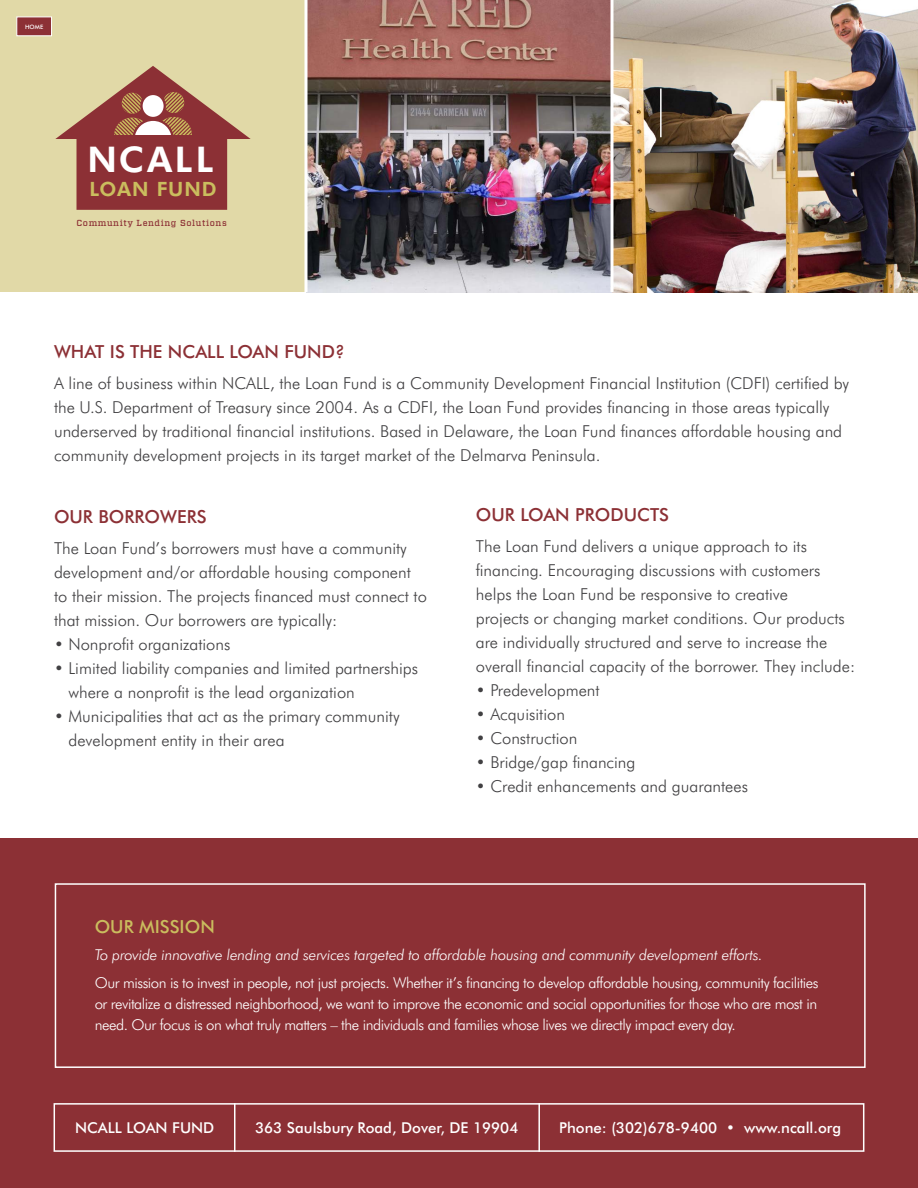
<style>
.page{position:relative;width:918px;height:1188px;background:#fff}
.page>*{position:absolute;margin:0;border:0;box-sizing:border-box;transform-origin:0 0}
.t1{font:800 35.4px "Futura BT";letter-spacing:.075em;color:#fff}
.t2{font:800 19.65px "Futura BT";letter-spacing:.05em;color:#cabd5e}
.t3{font:500 18px "Futura BT";color:#8c3035}
.t4{font:500 18px "Futura BT";color:#cabd5e}
.t5{font:300 16.5px/24px "Futura BT";color:#414042}
.t6{font:300 15px/21px "Futura BT";letter-spacing:-.03em;color:#fff;text-align:justify}
.t7{font:italic 300 15px "Futura BT";letter-spacing:-.01em;color:#fff}
.t8{font:500 15px "Futura BT";color:#fff}
.t9{font:500 8.85px "Vitesse";letter-spacing:.07em;color:#8c3035}
.t10{font:500 6px "Futura BT";color:#fff}
</style>
<div class="page">
<div style="left:0;top:0;width:306px;height:292px;background:#e1d9a7"></div>
<img style="left:308px;top:0;width:302px;height:292px">
<img style="left:614px;top:0;width:304px;height:292px">
<svg style="left:304px;top:0;width:4px;height:292px"></svg>
<svg style="left:610px;top:0;width:4px;height:292px"></svg>
<div style="left:0;top:839px;width:918px;height:349px;background:#8c3035"></div>
<div style="left:55px;top:883px;width:811px;height:185px;border:2px solid #fff"></div>
<div style="left:54px;top:1103px;width:810px;height:49px;border:2px solid #fff"></div>
<hr style="left:234px;top:1103px;width:1px;height:49px;background:#fff">
<hr style="left:538px;top:1103px;width:2px;height:49px;background:#fff">
<svg style="left:55px;top:66px;width:196px;height:144px"></svg>
<hr style="left:660px;top:89px;width:2px;height:48px;background:#fff">
<div style="left:16px;top:17px;width:36px;height:19px;background:#8c3035;border:1px solid #fff"></div>
<p class="t10" style="left:25px;top:23px;width:20px">HOME</p>
<h1 class="t1" style="left:88px;top:137px;width:127px">NCALL</h1>
<p class="t2" style="left:90px;top:177px;width:129px">LOAN FUND</p>
<p class="t9" style="left:76px;top:217px;width:152px">Community Lending Solutions</p>
<p class="t3" style="left:54px;top:341px;width:292px">WHAT IS THE NCALL LOAN FUND?</p>
<p class="t5" style="left:54px;top:371px;width:797px">A line of business within NCALL, the Loan Fund is a Community Development Financial Institution (CDFI) certified by the U.S. Department of Treasury since 2004. As a CDFI, the Loan Fund provides financing in those areas typically underserved by traditional financial institutions. Based in Delaware, the Loan Fund finances affordable housing and community development projects in its target market of the Delmarva Peninsula.</p>
<p class="t3" style="left:54px;top:506px;width:154px">OUR BORROWERS</p>
<p class="t5" style="left:54px;top:536px;width:374px">The Loan Fund’s borrowers must have a community development and/or affordable housing component to their mission. The projects financed must connect to that mission. Our borrowers are typically:</p>
<p class="t5" style="left:54px;top:632px;width:178px">• Nonprofit organizations</p>
<p class="t5" style="left:68px;top:656px;width:351px;text-indent:-14px">• Limited liability companies and limited partnerships where a nonprofit is the lead organization</p>
<p class="t5" style="left:68px;top:704px;width:333px;text-indent:-14px">• Municipalities that act as the primary community development entity in their area</p>
<p class="t3" style="left:476px;top:504px;width:195px">OUR LOAN PRODUCTS</p>
<p class="t5" style="left:476px;top:534px;width:381px">The Loan Fund delivers a unique approach to its financing. Encouraging discussions with customers helps the Loan Fund be responsive to creative<br>projects or changing market conditions. Our products are individually structured and serve to increase the overall financial capacity of the borrower. They include:</p>
<p class="t5" style="left:476px;top:678px;width:125px">• Predevelopment</p>
<p class="t5" style="left:476px;top:702px;width:91px">• Acquisition</p>
<p class="t5" style="left:476px;top:726px;width:103px">• Construction</p>
<p class="t5" style="left:476px;top:750px;width:161px">• Bridge/gap financing</p>
<p class="t5" style="left:476px;top:774px;width:274px">• Credit enhancements and guarantees</p>
<p class="t4" style="left:95px;top:915px;width:122px">OUR MISSION</p>
<p class="t7" style="left:95px;top:946px;width:670px">To provide innovative lending and services targeted to affordable housing and community development efforts.</p>
<p class="t6" style="left:95px;top:972px;width:725px">Our mission is to invest in people, not just projects. Whether it’s financing to develop affordable housing, community facilities or revitalize a distressed neighborhood, we want to improve the economic and social opportunities for those who are most in need. Our focus is on what truly matters – the individuals and families whose lives we directly impact every day.</p>
<p class="t8" style="left:75px;top:1119px;width:141px">NCALL LOAN FUND</p>
<p class="t8" style="left:255px;top:1119px;width:265px">363 Saulsbury Road, Dover, DE 19904</p>
<p class="t8" style="left:559px;top:1119px;width:283px">Phone: (302)678-9400 • www.ncall.org</p>
</div>
